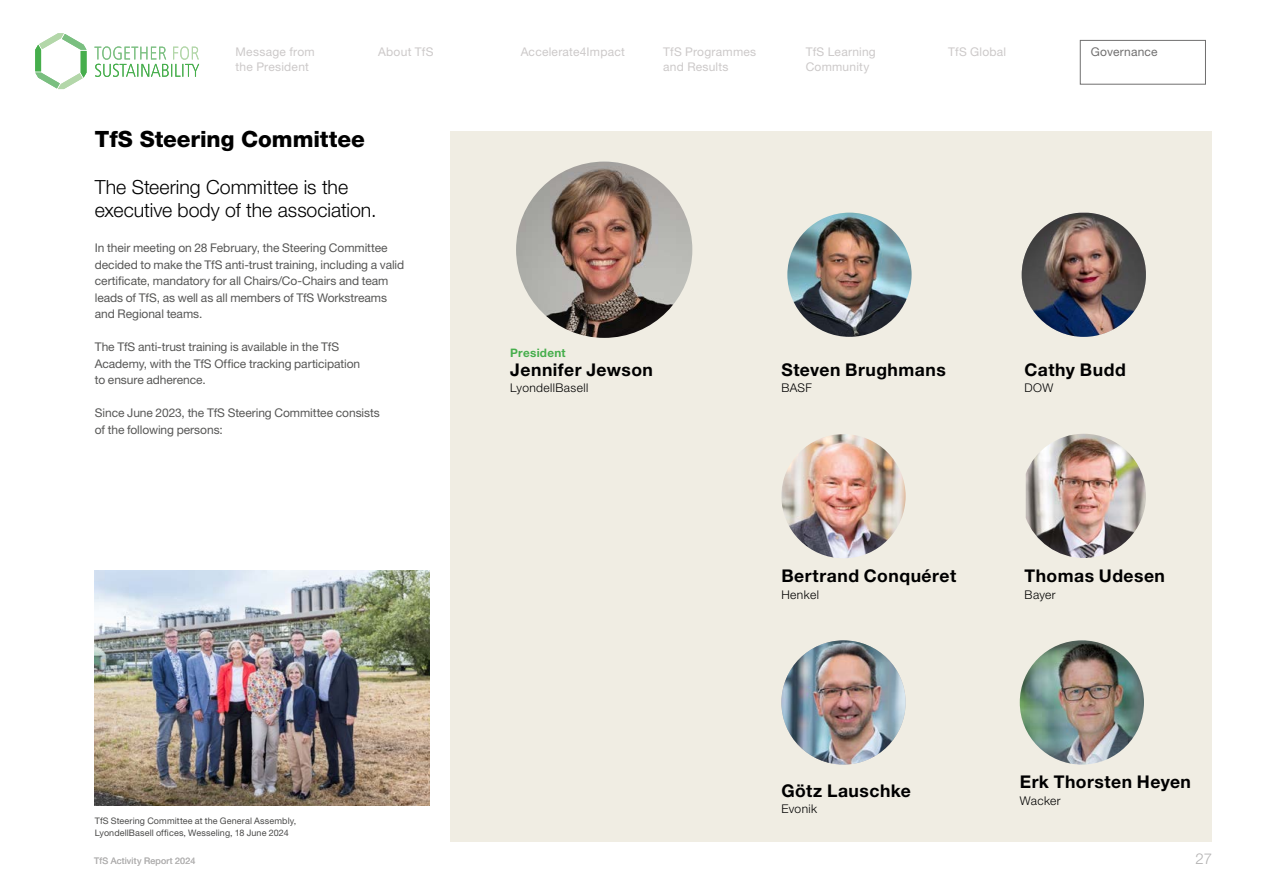
<style>
.page{position:relative;width:1263px;height:893px;background:#fff}
.page>*{position:absolute;margin:0;border:0;box-sizing:border-box;transform-origin:0 0}
.t1{font:800 22.5px "Helvetica Neue LT Std";letter-spacing:-.005em;color:#000}
.t2{font:300 19.5px/22.5px "Helvetica Neue LT Std";color:#000}
.t3{font:700 17.55px "Helvetica Neue LT Std";letter-spacing:.03em;color:#000}
.t4{font:300 15px "Helvetica Neue LT Std";color:#b3b2b2}
.t5{font:12px/16.5px "Helvetica Neue LT Std";letter-spacing:-.005em;color:#575756}
.t6{font:12px/14.4px "Helvetica Neue LT Std";letter-spacing:.02em;color:#ccc9c9}
.t7{font:300 12px "Helvetica Neue LT Std";letter-spacing:.035em;color:#000}
.t8{font:12px "Helvetica Neue LT Std";letter-spacing:.02em;color:#706f6f}
.t9{font:700 11.7px "Helvetica Neue LT Std";letter-spacing:.025em;color:#46ae4c}
.t10{font:9px/12px "Helvetica Neue LT Std";letter-spacing:.015em;color:#4a4a49}
.t11{font:9px "Helvetica Neue LT Std";letter-spacing:.02em;color:#b3b2b2}
</style>
<div class="page">
<div style="left:1080px;top:40px;width:126px;height:44px;border:1px solid #706f6f"></div>
<div style="left:451px;top:131px;width:761px;height:711px;background:#f0ede3"></div>
<img style="left:516px;top:162px;width:176px;height:176px;border-radius:88px">
<img style="left:781px;top:434px;width:124px;height:124px;border-radius:62px">
<img style="left:1020px;top:640px;width:124px;height:125px;border-radius:62px">
<img style="left:787px;top:213px;width:124px;height:124px;border-radius:62px">
<img style="left:1026px;top:434px;width:120px;height:124px">
<img style="left:1022px;top:213px;width:124px;height:124px;border-radius:61px">
<img style="left:781px;top:640px;width:124px;height:125px;border-radius:62px">
<img style="left:95px;top:571px;width:334px;height:235px">
<svg style="left:35px;top:33px;width:52px;height:56px"></svg>
<svg style="left:94px;top:46px;width:105px;height:31px"></svg>
<p class="t6" style="left:236px;top:45px;width:81px">Message from the President</p>
<p class="t6" style="left:378px;top:45px;width:57px">About TfS</p>
<p class="t6" style="left:521px;top:45px;width:106px">Accelerate4Impact</p>
<p class="t6" style="left:663px;top:45px;width:95px">TfS Programmes and Results</p>
<p class="t6" style="left:806px;top:45px;width:72px">TfS Learning<br>Community</p>
<p class="t6" style="left:948px;top:45px;width:60px">TfS Global</p>
<p class="t8" style="left:1091px;top:45px;width:68px">Governance</p>
<h1 class="t1" style="left:95px;top:126px;width:271px">TfS Steering Committee</h1>
<h2 class="t2" style="left:95px;top:176px;width:283px">The Steering Committee is the executive body of the association.</h2>
<p class="t5" style="left:95px;top:239px;width:311px">In their meeting on 28 February, the Steering Committee decided to make the TfS anti-trust training, including a valid certificate, mandatory for all Chairs/Co-Chairs and team leads of TfS, as well as all members of TfS Workstreams and Regional teams.</p>
<p class="t5" style="left:95px;top:338px;width:267px">The TfS anti-trust training is available in the TfS<br>Academy, with the TfS Office tracking participation to ensure adherence.</p>
<p class="t5" style="left:95px;top:404px;width:286px">Since June 2023, the TfS Steering Committee consists of the following persons:</p>
<p class="t9" style="left:510px;top:345px;width:57px">President</p>
<h3 class="t3" style="left:510px;top:359px;width:144px">Jennifer Jewson</h3>
<p class="t7" style="left:510px;top:381px;width:79px">LyondellBasell</p>
<p class="t10" style="left:95px;top:815px;width:203px">TfS Steering Committee at the General Assembly,<br>LyondellBasell offices, Wesseling, 18 June 2024</p>
<p class="t11" style="left:94px;top:855px;width:103px">TfS Activity Report 2024</p>
<h3 class="t3" style="left:781px;top:359px;width:166px">Steven Brughmans</h3>
<p class="t7" style="left:781px;top:381px;width:32px">BASF</p>
<h3 class="t3" style="left:1024px;top:359px;width:103px">Cathy Budd</h3>
<p class="t7" style="left:1024px;top:381px;width:30px">DOW</p>
<h3 class="t3" style="left:781px;top:565px;width:176px">Bertrand Conquéret</h3>
<p class="t7" style="left:781px;top:587px;width:39px">Henkel</p>
<h3 class="t3" style="left:1024px;top:565px;width:142px">Thomas Udesen</h3>
<p class="t7" style="left:1024px;top:587px;width:33px">Bayer</p>
<h3 class="t3" style="left:781px;top:779px;width:131px">Götz Lauschke</h3>
<p class="t7" style="left:781px;top:801px;width:37px">Evonik</p>
<h3 class="t3" style="left:1020px;top:771px;width:173px">Erk Thorsten Heyen</h3>
<p class="t7" style="left:1020px;top:793px;width:42px">Wacker</p>
<p class="t4" style="left:1195px;top:849px;width:18px">27</p>
</div>
